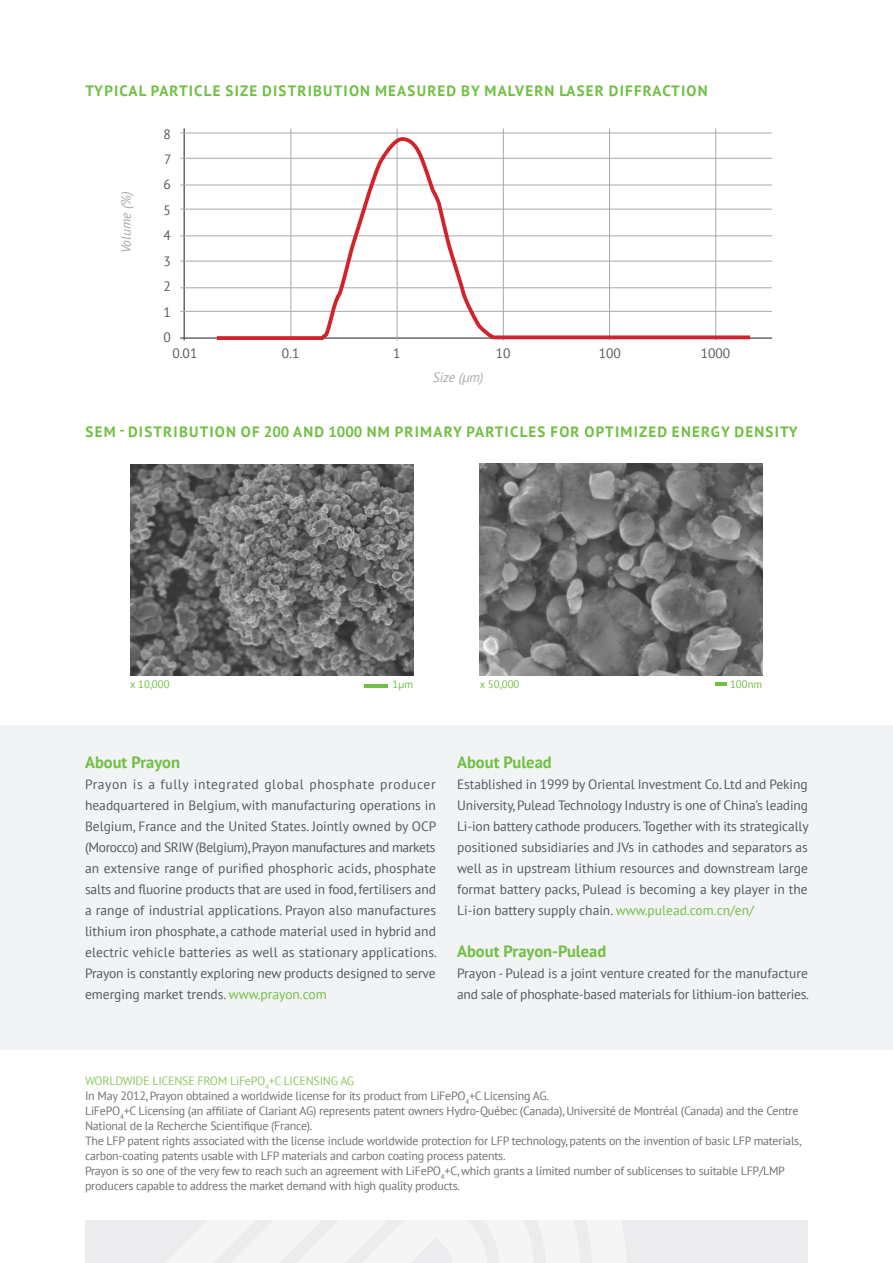
<style>
.page{position:relative;width:893px;height:1263px;background:#fff}
.page>*{position:absolute;margin:0;border:0;box-sizing:border-box;transform-origin:0 0}
.t1{font:700 16.5px "PT Sans";color:#71bf44}
.t2{font:700 15px "PT Sans";letter-spacing:.08em;color:#71bf44}
.t3{font:13.5px/21px "PT Sans";color:#57585a;text-align:justify}
.t4{font:italic 13.5px "PT Sans";color:#a8a9ad}
.t5{font:12px/15px "PT Sans";letter-spacing:-.02em;color:#717275}
.t6{font:12px "PT Sans";letter-spacing:-.02em;color:#8dc964}
.t7{font:10.8px "PT Sans";color:#71bf44}
.s1{color:#71bf44}
</style>
<div class="page">
<div style="left:0;top:725px;width:893px;height:325px;background:#f2f3f4"></div>
<div style="left:85px;top:1220px;width:723px;height:43px;background:#ececee"></div>
<img style="left:130px;top:464px;width:283px;height:211px">
<img style="left:480px;top:464px;width:283px;height:211px">
<hr style="left:364px;top:684px;width:24px;height:3px;background:#71bf44">
<hr style="left:716px;top:682px;width:11px;height:4px;background:#71bf44">
<hr style="left:184px;top:128px;width:1px;height:212px;background:#57585a">
<hr style="left:180px;top:337px;width:592px;height:2px;background:#57585a">
<hr style="left:180px;top:311px;width:592px;height:1px;background:#a8a9ad">
<hr style="left:180px;top:288px;width:592px;height:1px;background:#a8a9ad">
<hr style="left:180px;top:261px;width:592px;height:1px;background:#a8a9ad">
<hr style="left:180px;top:236px;width:592px;height:1px;background:#a8a9ad">
<hr style="left:180px;top:209px;width:592px;height:1px;background:#a8a9ad">
<hr style="left:180px;top:185px;width:592px;height:1px;background:#a8a9ad">
<hr style="left:180px;top:158px;width:592px;height:1px;background:#a8a9ad">
<hr style="left:180px;top:133px;width:592px;height:1px;background:#a8a9ad">
<hr style="left:291px;top:128px;width:1px;height:212px;background:#a8a9ad">
<hr style="left:397px;top:128px;width:1px;height:212px;background:#a8a9ad">
<hr style="left:503px;top:128px;width:1px;height:212px;background:#a8a9ad">
<hr style="left:609px;top:128px;width:1px;height:212px;background:#a8a9ad">
<hr style="left:715px;top:128px;width:1px;height:212px;background:#a8a9ad">
<svg style="left:213px;top:135px;width:541px;height:206px"></svg>
<p class="t2" style="left:86px;top:81px;width:623px">TYPICAL PARTICLE SIZE DISTRIBUTION MEASURED BY MALVERN LASER DIFFRACTION</p>
<p class="t4" style="left:118px;top:253px;width:64px;rotate:-90deg">Volume (%)</p>
<p class="t3" style="left:164px;top:123px;width:9px">8</p>
<p class="t3" style="left:164px;top:148px;width:9px">7</p>
<p class="t3" style="left:164px;top:174px;width:9px">6</p>
<p class="t3" style="left:164px;top:199px;width:9px">5</p>
<p class="t3" style="left:164px;top:225px;width:9px">4</p>
<p class="t3" style="left:164px;top:250px;width:9px">3</p>
<p class="t3" style="left:164px;top:276px;width:9px">2</p>
<p class="t3" style="left:164px;top:301px;width:9px">1</p>
<p class="t3" style="left:164px;top:326px;width:9px">0</p>
<p class="t3" style="left:172px;top:342px;width:27px">0.01</p>
<p class="t3" style="left:282px;top:342px;width:19px">0.1</p>
<p class="t3" style="left:393px;top:342px;width:9px">1</p>
<p class="t3" style="left:496px;top:342px;width:16px">10</p>
<p class="t3" style="left:599px;top:342px;width:24px">100</p>
<p class="t3" style="left:701px;top:342px;width:31px">1000</p>
<p class="t4" style="left:433px;top:369px;width:52px">Size (µm)</p>
<p class="t2" style="left:86px;top:421px;width:714px">SEM - DISTRIBUTION OF 200 AND 1000 NM PRIMARY PARTICLES FOR OPTIMIZED ENERGY DENSITY</p>
<p class="t7" style="left:130px;top:677px;width:41px">x 10,000</p>
<p class="t7" style="left:392px;top:677px;width:22px">1µm</p>
<p class="t7" style="left:480px;top:677px;width:41px">x 50,000</p>
<p class="t7" style="left:730px;top:677px;width:34px">100nm</p>
<p class="t1" style="left:85px;top:751px;width:97px">About Prayon</p>
<p class="t3" style="left:85px;top:773px;width:354px">Prayon is a fully integrated global phosphate producer headquartered in Belgium, with manufacturing operations in Belgium, France and the United States. Jointly owned by OCP (Morocco) and SRIW (Belgium), Prayon manufactures and markets an extensive range of purified phosphoric acids, phosphate salts and fluorine products that are used in food, fertilisers and a range of industrial applications. Prayon also manufactures lithium iron phosphate, a cathode material used in hybrid and electric vehicle batteries as well as stationary applications.<br>Prayon is constantly exploring new products designed to serve emerging market trends. <span class="s1">www.prayon.com</span></p>
<p class="t1" style="left:457px;top:751px;width:96px">About Pulead</p>
<p class="t3" style="left:457px;top:773px;width:353px">Established in 1999 by Oriental Investment Co. Ltd and Peking University, Pulead Technology Industry is one of China’s leading Li-ion battery cathode producers. Together with its strategically positioned subsidiaries and JVs in cathodes and separators as well as in upstream lithium resources and downstream large format battery packs, Pulead is becoming a key player in the Li-ion battery supply chain. <span class="s1">www.pulead.com.cn/en/</span></p>
<p class="t1" style="left:457px;top:940px;width:151px">About Prayon-Pulead</p>
<p class="t3" style="left:457px;top:962px;width:354px">Prayon - Pulead is a joint venture created for the manufacture and sale of phosphate-based materials for lithium-ion batteries.</p>
<p class="t6" style="left:85px;top:1073px;width:271px">WORLDWIDE LICENSE FROM LiFePO<sub>4</sub>+C LICENSING AG</p>
<p class="t5" style="left:85px;top:1088px;width:465px">In May 2012, Prayon obtained a worldwide license for its product from LiFePO<sub>4</sub>+C Licensing AG.</p>
<p class="t5" style="left:85px;top:1103px;width:715px">LiFePO<sub>4</sub>+C Licensing (an affiliate of Clariant AG) represents patent owners Hydro-Québec (Canada), Université de Montréal (Canada) and the Centre<br>National de la Recherche Scientifique (France).</p>
<p class="t5" style="left:85px;top:1133px;width:718px">The LFP patent rights associated with the license include worldwide protection for LFP technology, patents on the invention of basic LFP materials, carbon-coating patents usable with LFP materials and carbon coating process patents.</p>
<p class="t5" style="left:85px;top:1163px;width:701px">Prayon is so one of the very few to reach such an agreement with LiFePO<sub>4</sub>+C, which grants a limited number of sublicenses to suitable LFP/LMP producers capable to address the market demand with high quality products.</p>
</div>
